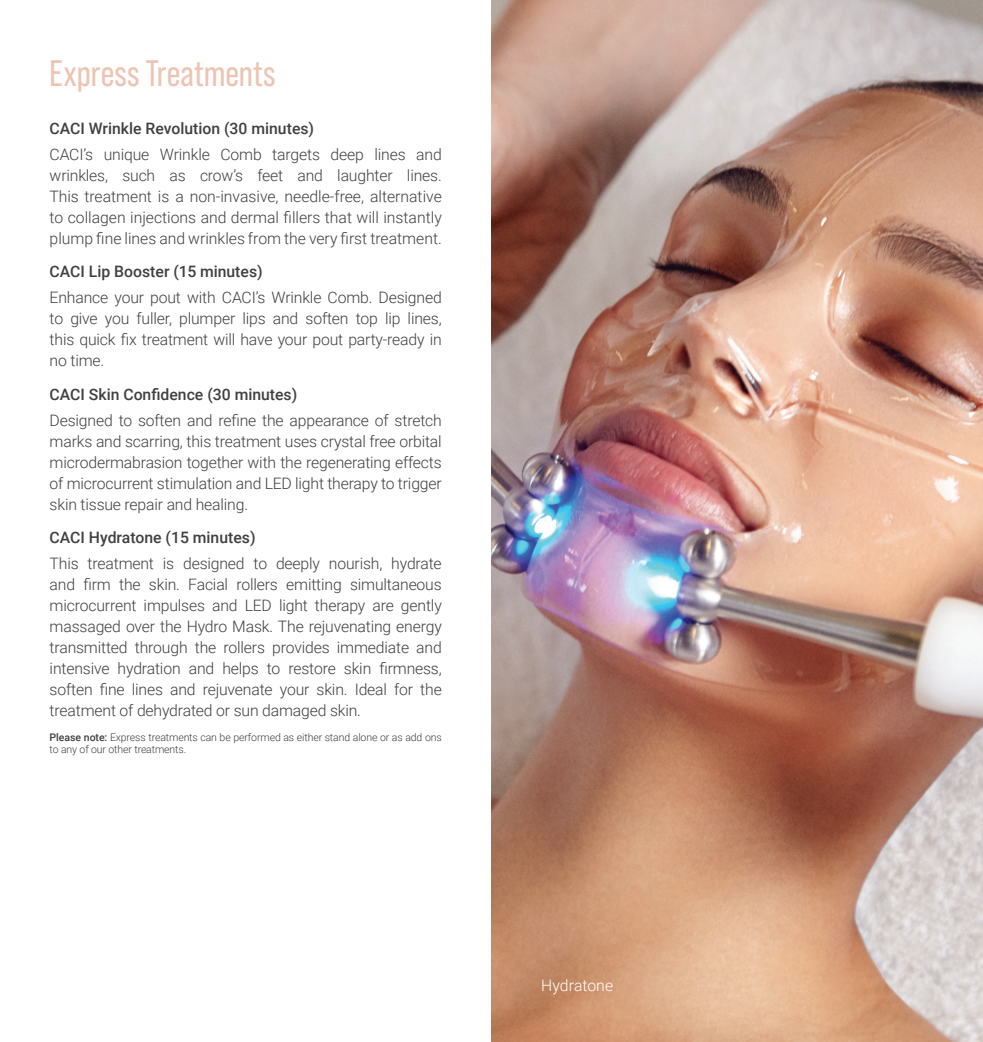
<style>
.page{position:relative;width:983px;height:1042px;background:#fff}
.page>*{position:absolute;margin:0;border:0;box-sizing:border-box;transform-origin:0 0}
.t1{font:36.75px "Bebas Neue Pro";color:#edc4b2}
.t2{font:300 15.75px/21px "Roboto";letter-spacing:-.01em;color:#413f41;text-align:justify}
.t3{font:500 15.75px "Roboto";color:#413f41}
.t4{font:300 15.75px "Roboto";letter-spacing:.005em;color:#fff}
.t5{font:300 10.5px/12.2px "Roboto";letter-spacing:-.01em;color:#3e3e3f}
.s1{font-weight:500}
</style>
<div class="page">
<img style="left:491px;top:0;width:491px;height:1042px">
<h1 class="t1" style="left:50px;top:53px;width:227px">Express Treatments</h1>
<p class="t3" style="left:50px;top:117px;width:266px">CACI Wrinkle Revolution (30 minutes)</p>
<p class="t2" style="left:50px;top:143px;width:393px">CACI’s unique Wrinkle Comb targets deep lines and wrinkles, such as crow’s feet and laughter lines.<br>This treatment is a non-invasive, needle-free, alternative to collagen injections and dermal fillers that will instantly plump fine lines and wrinkles from the very first treatment.</p>
<p class="t3" style="left:50px;top:260px;width:214px">CACI Lip Booster (15 minutes)</p>
<p class="t2" style="left:50px;top:286px;width:393px">Enhance your pout with CACI’s Wrinkle Comb. Designed to give you fuller, plumper lips and soften top lip lines, this quick fix treatment will have your pout party-ready in no time.</p>
<p class="t3" style="left:50px;top:383px;width:249px">CACI Skin Confidence (30 minutes)</p>
<p class="t2" style="left:50px;top:409px;width:393px">Designed to soften and refine the appearance of stretch marks and scarring, this treatment uses crystal free orbital microdermabrasion together with the regenerating effects of microcurrent stimulation and LED light therapy to trigger skin tissue repair and healing.</p>
<p class="t3" style="left:50px;top:526px;width:207px">CACI Hydratone (15 minutes)</p>
<p class="t2" style="left:50px;top:552px;width:393px">This treatment is designed to deeply nourish, hydrate and firm the skin. Facial rollers emitting simultaneous microcurrent impulses and LED light therapy are gently massaged over the Hydro Mask. The rejuvenating energy transmitted through the rollers provides immediate and intensive hydration and helps to restore skin firmness, soften fine lines and rejuvenate your skin. Ideal for the treatment of dehydrated or sun damaged skin.</p>
<p class="t5" style="left:50px;top:730px;width:393px"><span class="s1">Please note:</span> Express treatments can be performed as either stand alone or as add ons to any of our other treatments.</p>
<p class="t4" style="left:541px;top:974px;width:74px">Hydratone</p>
</div>
